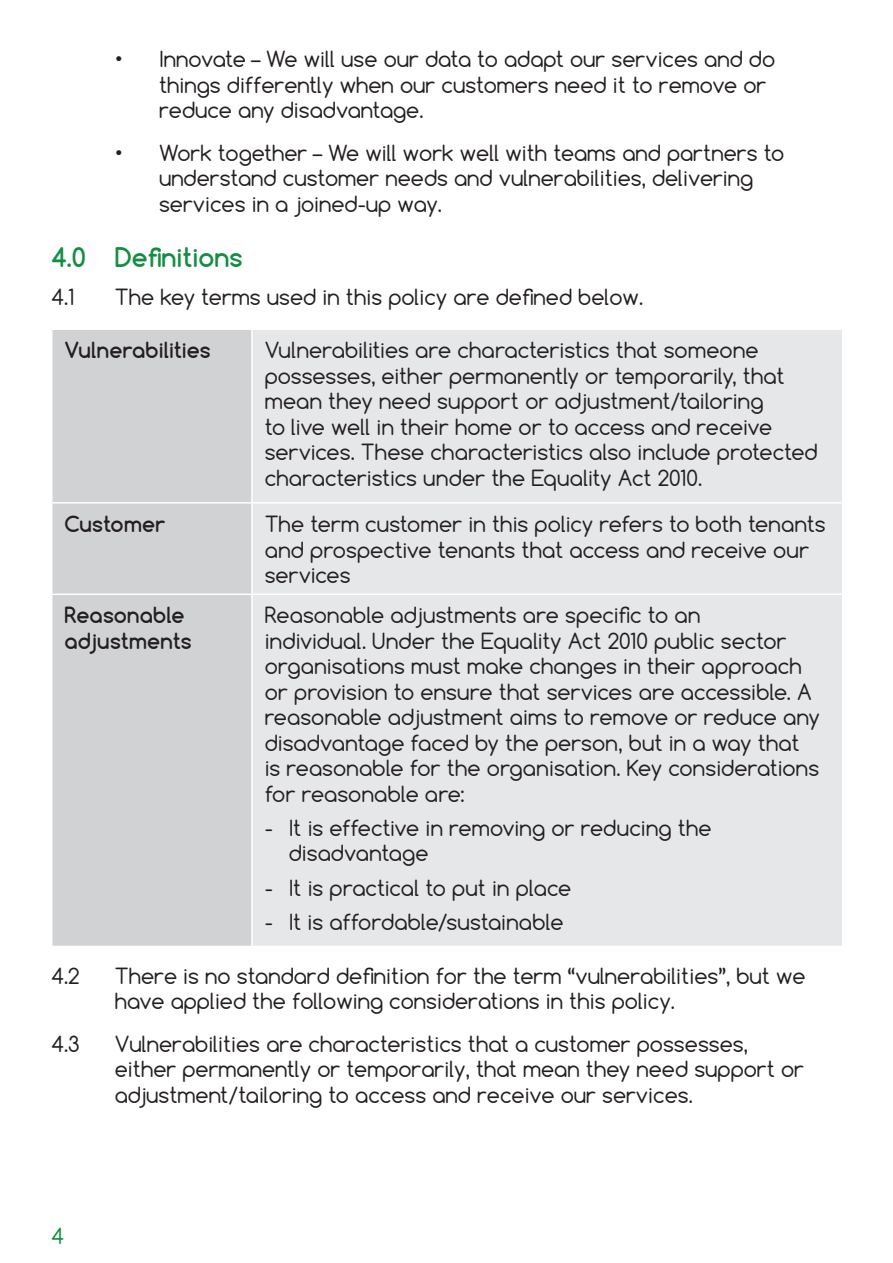
<style>
.page{position:relative;width:893px;height:1263px;background:#fff}
.page>*{position:absolute;margin:0;border:0;box-sizing:border-box;transform-origin:0 0}
.t1{font:700 25.5px "Comfortaa";color:#158e44}
.t2{font:21px/25.5px "Comfortaa";color:#231f20}
.t3{font:700 21px/25.5px "Comfortaa";letter-spacing:.005em;color:#231f20}
.t4{font:21px "Comfortaa";color:#158e44}
</style>
<div class="page">
<div style="left:53px;top:330px;width:198px;height:616px;background:#d1d2d4"></div>
<div style="left:253px;top:330px;width:589px;height:616px;background:#e6e7e9"></div>
<hr style="left:51px;top:502px;width:201px;height:2px;background:#fff">
<hr style="left:252px;top:502px;width:591px;height:2px;background:#fff">
<hr style="left:51px;top:593px;width:201px;height:2px;background:#fff">
<hr style="left:252px;top:593px;width:591px;height:2px;background:#fff">
<p class="t2" style="left:159px;top:46px;width:618px;text-indent:-44px">• Innovate – We will use our data to adapt our services and do things differently when our customers need it to remove or reduce any disadvantage.</p>
<p class="t2" style="left:159px;top:140px;width:627px;text-indent:-44px">• Work together – We will work well with teams and partners to understand customer needs and vulnerabilities, delivering services in a joined-up way.</p>
<p class="t1" style="left:51px;top:241px;width:193px">4.0 Definitions</p>
<p class="t2" style="left:51px;top:284px;width:24px">4.1</p>
<p class="t2" style="left:115px;top:284px;width:530px">The key terms used in this policy are defined below.</p>
<p class="t3" style="left:65px;top:337px;width:148px">Vulnerabilities</p>
<p class="t2" style="left:265px;top:337px;width:554px">Vulnerabilities are characteristics that someone possesses, either permanently or temporarily, that mean they need support or adjustment/tailoring<br>to live well in their home or to access and receive services. These characteristics also include protected characteristics under the Equality Act 2010.</p>
<p class="t3" style="left:65px;top:511px;width:102px">Customer</p>
<p class="t2" style="left:265px;top:511px;width:562px">The term customer in this policy refers to both tenants and prospective tenants that access and receive our services</p>
<p class="t3" style="left:65px;top:602px;width:129px">Reasonable adjustments</p>
<p class="t2" style="left:265px;top:602px;width:557px">Reasonable adjustments are specific to an<br>individual. Under the Equality Act 2010 public sector organisations must make changes in their approach or provision to ensure that services are accessible. A reasonable adjustment aims to remove or reduce any disadvantage faced by the person, but in a way that is reasonable for the organisation. Key considerations for reasonable are:</p>
<p class="t2" style="left:289px;top:815px;width:424px;text-indent:-24px">- It is effective in removing or reducing the disadvantage</p>
<p class="t2" style="left:265px;top:874px;width:308px">- It is practical to put in place</p>
<p class="t2" style="left:265px;top:908px;width:300px">- It is affordable/sustainable</p>
<p class="t2" style="left:51px;top:963px;width:30px">4.2</p>
<p class="t2" style="left:115px;top:963px;width:692px">There is no standard definition for the term “vulnerabilities”, but we have applied the following considerations in this policy.</p>
<p class="t2" style="left:51px;top:1031px;width:30px">4.3</p>
<p class="t2" style="left:115px;top:1031px;width:691px">Vulnerabilities are characteristics that a customer possesses, either permanently or temporarily, that mean they need support or adjustment/tailoring to access and receive our services.</p>
<p class="t4" style="left:51px;top:1222px;width:15px">4</p>
</div>
